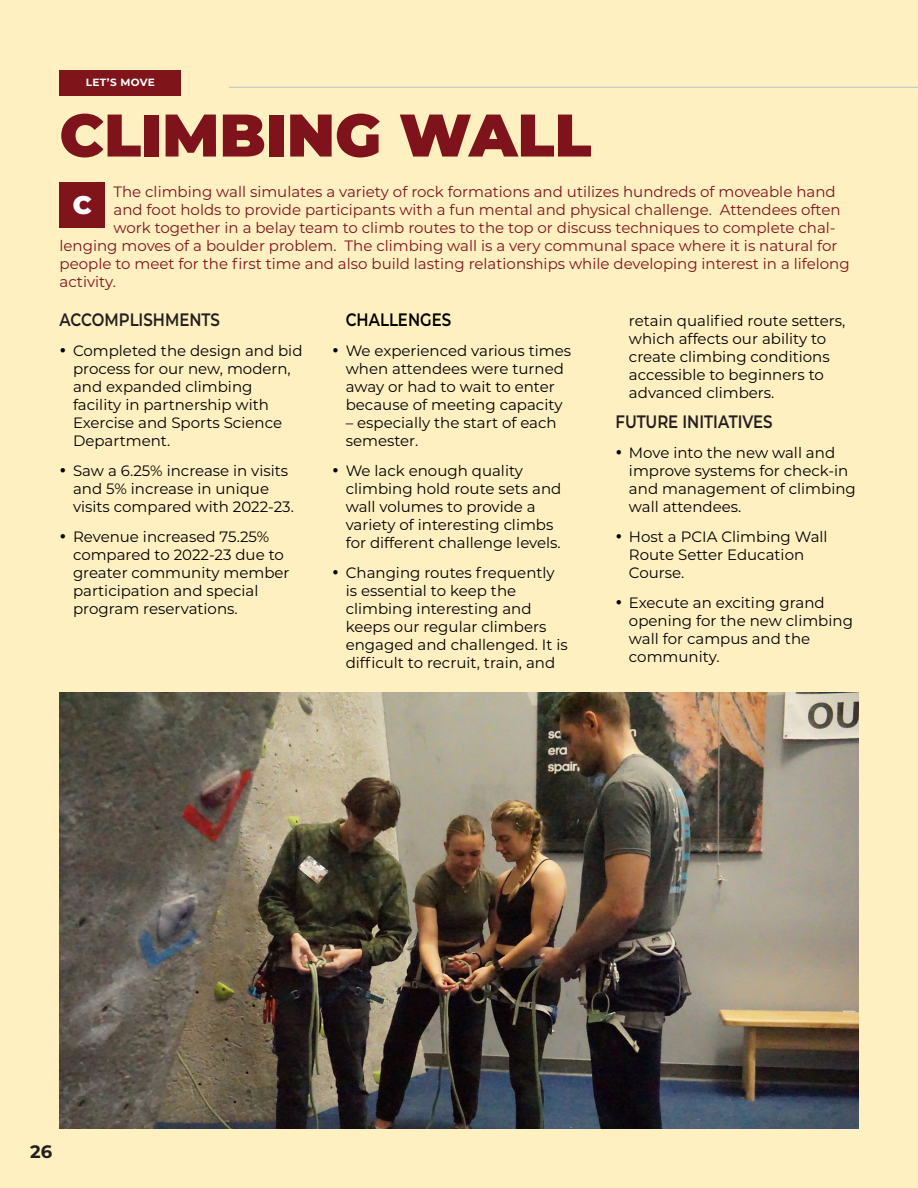
<style>
.page{position:relative;width:918px;height:1188px;background:#fff0c1}
.page>*{position:absolute;margin:0;border:0;box-sizing:border-box;transform-origin:0 0}
.Headline_38{font:900 60px "Montserrat";color:#7f131b}
.Cap_Letter{font:900 25.5px "Montserrat";color:#fff}
.t1{font:600 18px "Montserrat";color:#231f20;scale:.83 1}
.t2{font:600 18px "Montserrat";color:#000;scale:.83 1}
.t3{font:700 18px "Montserrat";color:#231f20}
.t4{font:15px/18px "Montserrat";color:#000}
.t5{font:15px "Montserrat";color:#7f131b}
.Page_Category{font:700 10.5px "Montserrat";letter-spacing:.03em;color:#fff}
</style>
<div class="page">
<div style="left:60px;top:183px;width:45px;height:45px;background:#7f141b"></div>
<hr style="left:229px;top:87px;width:689px;height:1px;background:#b6c2c9">
<div style="left:60px;top:70px;width:121px;height:26px;background:#7f141b"></div>
<img style="left:60px;top:692px;width:798px;height:436px">
<p class="Page_Category" style="left:86px;top:75px;width:70px">LET’S MOVE</p>
<p class="Headline_38" style="left:60px;top:90px;width:534px">CLIMBING WALL</p>
<p class="t5" style="left:114px;top:181px;width:724px">The climbing wall simulates a variety of rock formations and utilizes hundreds of moveable hand</p>
<p class="t5" style="left:114px;top:199px;width:729px">and foot holds to provide participants with a fun mental and physical challenge. Attendees often</p>
<p class="t5" style="left:114px;top:217px;width:724px">work together in a belay team to climb routes to the top or discuss techniques to complete chal-</p>
<p class="t5" style="left:60px;top:235px;width:779px">lenging moves of a boulder problem. The climbing wall is a very communal space where it is natural for</p>
<p class="t5" style="left:60px;top:253px;width:792px">people to meet for the first time and also build lasting relationships while developing interest in a lifelong</p>
<p class="t5" style="left:60px;top:271px;width:58px">activity.</p>
<p class="t1" style="left:60px;top:307px;width:195px">ACCOMPLISHMENTS</p>
<p class="t4" style="left:73px;top:341px;width:231px;text-indent:-14px">• Completed the design and bid process for our new, modern, and expanded climbing facility in partnership with<br>Exercise and Sports Science<br>Department.</p>
<p class="t4" style="left:73px;top:461px;width:222px;text-indent:-14px">• Saw a 6.25% increase in visits and 5% increase in unique visits compared with 2022-23.</p>
<p class="t4" style="left:73px;top:527px;width:218px;text-indent:-14px">• Revenue increased 75.25% compared to 2022-23 due to greater community member participation and special program reservations.</p>
<p class="Cap_Letter" style="left:73px;top:186px;width:20px">C</p>
<p class="t2" style="left:346px;top:307px;width:129px">CHALLENGES</p>
<p class="t4" style="left:332px;top:341px;width:240px;text-align:center">• We experienced various times when attendees were turned away or had to wait to enter because of meeting capacity</p>
<p class="t4" style="left:346px;top:413px;width:212px">– especially the start of each semester.</p>
<p class="t4" style="left:346px;top:461px;width:217px;text-indent:-14px">• We lack enough quality climbing hold route sets and wall volumes to provide a variety of interesting climbs for different challenge levels.</p>
<p class="t4" style="left:346px;top:563px;width:224px;text-indent:-14px">• Changing routes frequently is essential to keep the climbing interesting and keeps our regular climbers engaged and challenged. It is difficult to recruit, train, and</p>
<p class="t4" style="left:629px;top:311px;width:218px">retain qualified route setters, which affects our ability to create climbing conditions accessible to beginners to advanced climbers.</p>
<p class="t1" style="left:615px;top:409px;width:191px">FUTURE INITIATIVES</p>
<p class="t4" style="left:629px;top:443px;width:228px;text-indent:-14px">• Move into the new wall and improve systems for check-in and management of climbing wall attendees.</p>
<p class="t4" style="left:629px;top:527px;width:200px;text-indent:-14px">• Host a PCIA Climbing Wall<br>Route Setter Education<br>Course.</p>
<p class="t4" style="left:629px;top:593px;width:225px;text-indent:-14px">• Execute an exciting grand opening for the new climbing wall for campus and the community.</p>
<p class="t3" style="left:30px;top:1139px;width:24px">26</p>
</div>
